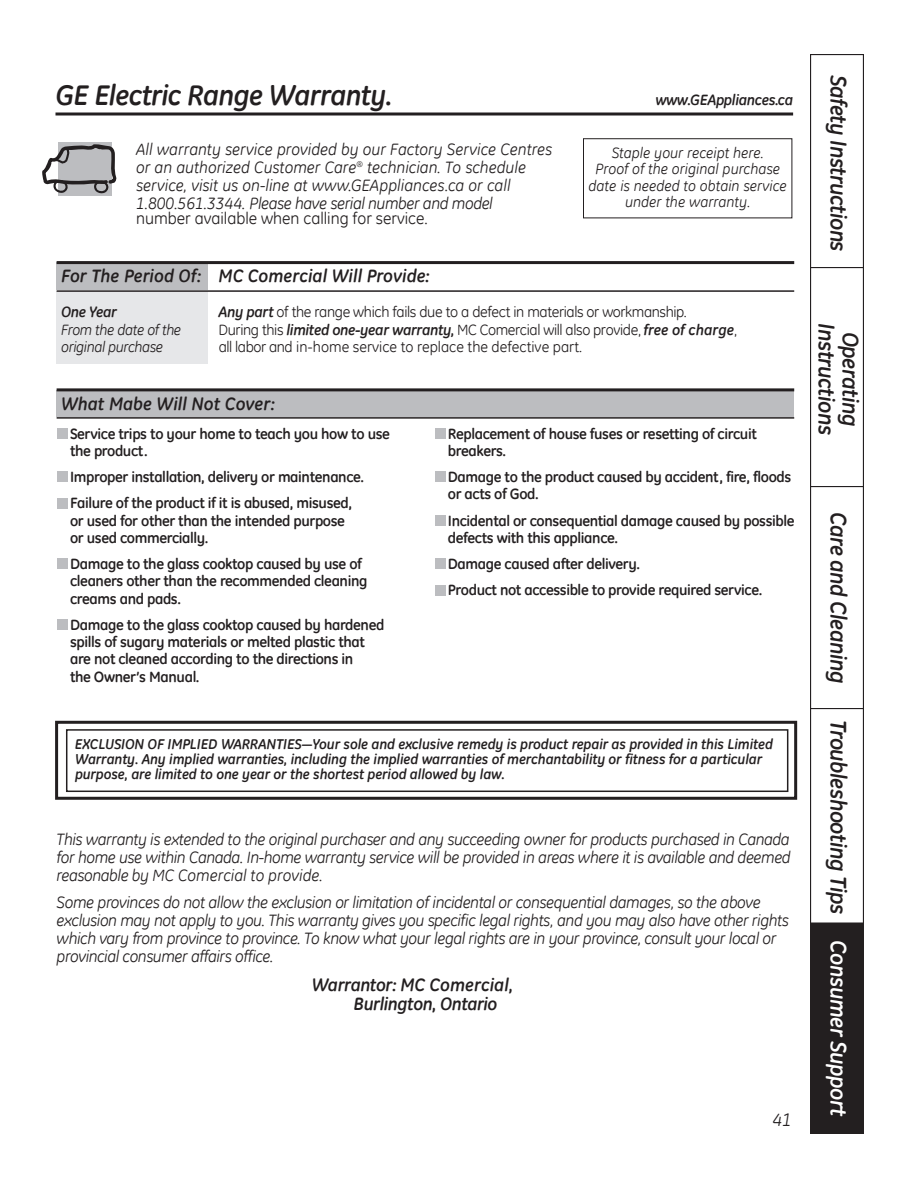
<style>
.page{position:relative;width:918px;height:1188px;background:#fff}
.page>*{position:absolute;margin:0;border:0;box-sizing:border-box;transform-origin:0 0}
.t1{font:italic 700 28.5px "GE Inspira";letter-spacing:-.025em;color:#231f20}
.t2{font:italic 700 22.5px/24px "GE Inspira";letter-spacing:-.025em;color:#231f20;text-align:center}
.t3{font:italic 700 18px "GE Inspira";color:#231f20}
.t4{font:italic 700 18px/19.5px "GE Inspira";letter-spacing:-.025em;color:#231f20}
.t5{font:italic 18px "GE Inspira";color:#231f20}
.t6{font:italic 16.5px/18px "GE Inspira";letter-spacing:-.025em;color:#231f20;text-align:justify}
.t7{font:italic 16.5px/18px "GE Inspira";color:#231f20}
.t8{font:16.5px "GE Inspira";color:#231f20}
.t9{font:700 15px/17.2px "GE Inspira";letter-spacing:-.025em;color:#231f20}
.t10{font:15px "GE Inspira";letter-spacing:-.025em;color:#231f20}
.t11{font:italic 15px/16.5px "GE Inspira";color:#231f20;text-align:center}
.t12{font:15px "GE Inspira";color:#231f20}
.t13{font:italic 15px "GE Inspira";letter-spacing:-.025em;color:#231f20}
.t14{font:italic 700 15px "GE Inspira";letter-spacing:-.025em;color:#231f20}
.t15{font:italic 700 14.25px/15px "GE Inspira";letter-spacing:-.01em;color:#231f20}
.s1{font-weight:700;font-style:italic}
.s2{color:#fff}
</style>
<div class="page">
<div style="left:810px;top:54px;width:54px;height:219px;border:1px solid #231f20"></div>
<div style="left:811px;top:268px;width:52px;height:223px;background:#fff"></div>
<div style="left:810px;top:267px;width:54px;height:224px;border:1px solid #231f20"></div>
<div style="left:811px;top:487px;width:52px;height:222px;background:#fff"></div>
<div style="left:810px;top:486px;width:54px;height:223px;border:1px solid #231f20"></div>
<div style="left:810px;top:708px;width:54px;height:218px;border:1px solid #231f20"></div>
<div style="left:811px;top:924px;width:52px;height:209px;background:#231f20"></div>
<div style="left:810px;top:922px;width:54px;height:212px;border:1px solid #231f20"></div>
<svg style="left:56px;top:112px;width:737px;height:4px;background:#595657"></svg>
<div style="left:57px;top:291px;width:151px;height:73px;background:#e6e7e9"></div>
<div style="left:57px;top:263px;width:151px;height:27px;background:#bcbdc0"></div>
<hr style="left:57px;top:261px;width:737px;height:3px;background:#231f20">
<hr style="left:57px;top:290px;width:737px;height:2px;background:#231f20">
<div style="left:57px;top:428px;width:10px;height:11px;background:#bcbdc0"></div>
<div style="left:57px;top:472px;width:10px;height:10px;background:#bcbdc0"></div>
<div style="left:57px;top:498px;width:10px;height:10px;background:#bcbdc0"></div>
<div style="left:57px;top:559px;width:10px;height:10px;background:#bcbdc0"></div>
<div style="left:57px;top:619px;width:10px;height:11px;background:#bcbdc0"></div>
<div style="left:435px;top:428px;width:10px;height:11px;background:#bcbdc0"></div>
<div style="left:435px;top:472px;width:10px;height:10px;background:#bcbdc0"></div>
<div style="left:435px;top:515px;width:10px;height:11px;background:#bcbdc0"></div>
<div style="left:435px;top:559px;width:10px;height:10px;background:#bcbdc0"></div>
<div style="left:435px;top:585px;width:10px;height:10px;background:#bcbdc0"></div>
<div style="left:57px;top:390px;width:737px;height:27px;background:#bcbdc0"></div>
<hr style="left:57px;top:388px;width:737px;height:3px;background:#231f20">
<hr style="left:57px;top:417px;width:737px;height:2px;background:#231f20">
<div style="left:58px;top:142px;width:54px;height:54px;background:#bcbdc0"></div>
<svg style="left:42px;top:144px;width:75px;height:50px"></svg>
<div style="left:583px;top:138px;width:209px;height:80px;border:1px solid #231f20"></div>
<div style="left:55px;top:721px;width:742px;height:79px;border:3px solid #231f20"></div>
<div style="left:66px;top:729px;width:722px;height:63px;border:2px solid #231f20"></div>
<h1 class="t1" style="left:56px;top:77px;width:338px">GE Electric Range Warranty.</h1>
<p class="t14" style="left:655px;top:91px;width:139px">www.GEAppliances.ca</p>
<p class="t7" style="left:136px;top:141px;width:418px">All warranty service provided by our Factory Service Centres or an authorized Customer Care<sup>®</sup> technician. To schedule service, visit us on-line at www.GEAppliances.ca or call 1.800.561.3344. Please have serial number and model</p>
<p class="t8" style="left:136px;top:208px;width:293px">number available when calling for service.</p>
<p class="t11" style="left:589px;top:144px;width:200px">Staple your receipt here.<br>Proof of the original purchase date is needed to obtain service under the warranty.</p>
<p class="t3" style="left:61px;top:264px;width:370px">For The Period Of: MC Comercial Will Provide:</p>
<p class="t14" style="left:61px;top:303px;width:57px">One Year</p>
<p class="t10" style="left:219px;top:302px;width:470px"><span class="s1">Any part</span> of the range which fails due to a defect in materials or workmanship.</p>
<p class="t13" style="left:61px;top:320px;width:122px">From the date of the</p>
<p class="t10" style="left:219px;top:320px;width:520px">During this <span class="s1">limited one-year warranty,</span> MC Comercial will also provide, <span class="s1">free of charge</span>,</p>
<p class="t13" style="left:61px;top:338px;width:103px">original purchase</p>
<p class="t12" style="left:219px;top:337px;width:365px">all labor and in-home service to replace the defective part.</p>
<p class="t3" style="left:61px;top:392px;width:215px">What Mabe Will Not Cover:</p>
<p class="t9" style="left:70px;top:424px;width:321px">Service trips to your home to teach you how to use the product.</p>
<p class="t9" style="left:70px;top:463px;width:296px;line-height:26.2px">Improper installation, delivery or maintenance.<br>Failure of the product if it is abused, misused,</p>
<p class="t9" style="left:70px;top:511px;width:276px">or used for other than the intended purpose or used commercially.</p>
<p class="t9" style="left:70px;top:555px;width:299px">Damage to the glass cooktop caused by use of cleaners other than the recommended cleaning creams and pads.</p>
<p class="t9" style="left:70px;top:616px;width:316px">Damage to the glass cooktop caused by hardened spills of sugary materials or melted plastic that are not cleaned according to the directions in<br>the Owner’s Manual.</p>
<p class="t9" style="left:448px;top:424px;width:310px">Replacement of house fuses or resetting of circuit breakers.</p>
<p class="t9" style="left:448px;top:468px;width:345px">Damage to the product caused by accident, fire, floods or acts of God.</p>
<p class="t9" style="left:448px;top:511px;width:348px">Incidental or consequential damage caused by possible defects with this appliance.</p>
<p class="t9" style="left:448px;top:550px;width:316px;line-height:26.2px">Damage caused after delivery.<br>Product not accessible to provide required service.</p>
<p class="t15" style="left:75px;top:736px;width:700px">EXCLUSION OF IMPLIED WARRANTIES―Your sole and exclusive remedy is product repair as provided in this Limited<br>Warranty. Any implied warranties, including the implied warranties of merchantability or fitness for a particular purpose, are limited to one year or the shortest period allowed by law.</p>
<p class="t6" style="left:57px;top:830px;width:736px">This warranty is extended to the original purchaser and any succeeding owner for products purchased in Canada for home use within Canada. In-home warranty service will be provided in areas where it is available and deemed reasonable by MC Comercial to provide.</p>
<p class="t6" style="left:57px;top:893px;width:734px;text-align:left">Some provinces do not allow the exclusion or limitation of incidental or consequential damages, so the above exclusion may not apply to you. This warranty gives you specific legal rights, and you may also have other rights which vary from province to province. To know what your legal rights are in your province, consult your local or provincial consumer affairs office.</p>
<p class="t4" style="left:354px;top:974px;width:161px;text-indent:-42px">Warrantor: MC Comercial,<br>Burlington, Ontario</p>
<p class="t5" style="left:773px;top:1109px;width:21px">41</p>
<h2 class="t2" style="left:851px;top:75px;width:178px;rotate:90deg">Safety Instructions</h2>
<h2 class="t2" style="left:851px;top:274px;width:213px;rotate:90deg">Operating Instructions</h2>
<h2 class="t2" style="left:863px;top:323px;width:113px;rotate:90deg">Operating<br>Instructions</h2>
<h2 class="t2" style="left:851px;top:512px;width:174px;rotate:90deg">Care and Cleaning</h2>
<h2 class="t2" style="left:851px;top:720px;width:399px;rotate:90deg">Troubleshooting Tips <span class="s2">Consumer Support</span></h2>
</div>
